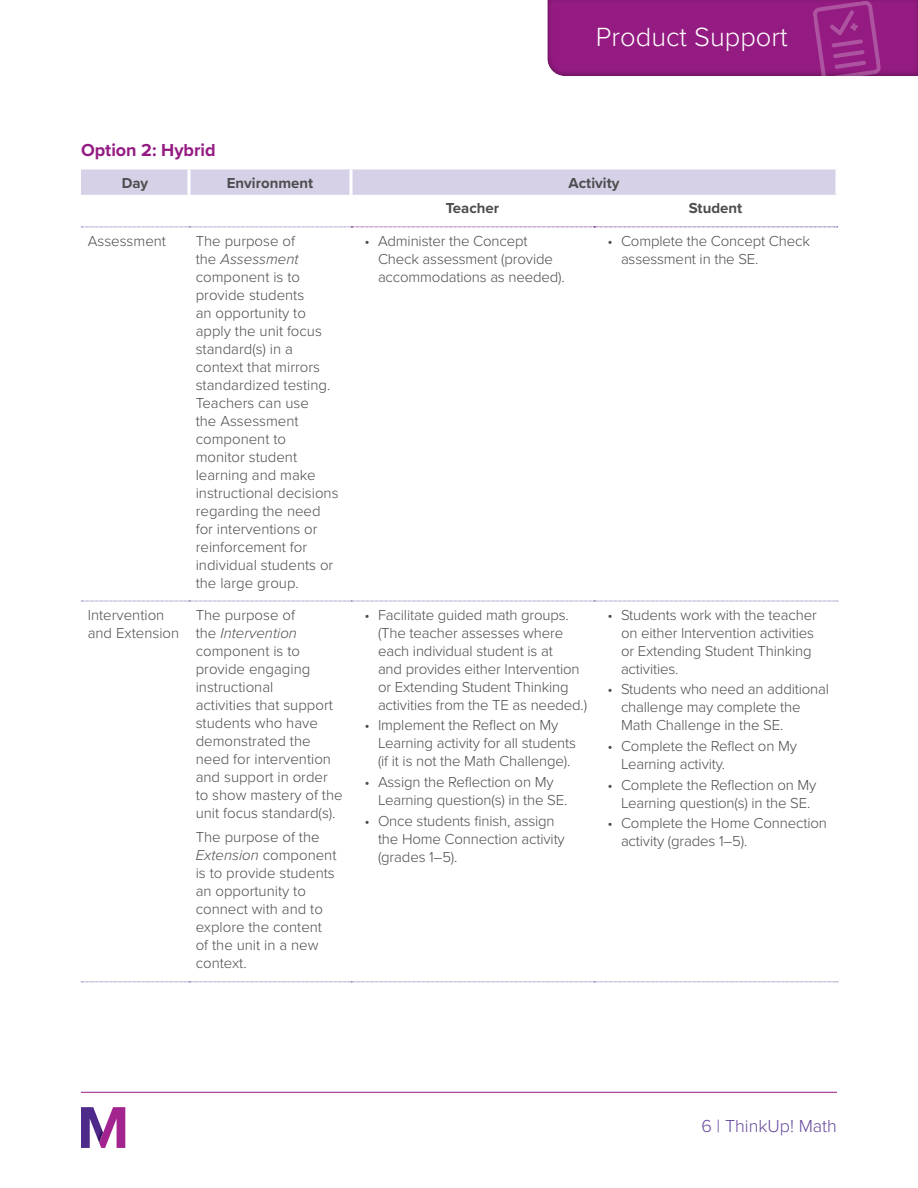
<style>
.page{position:relative;width:918px;height:1188px;background:#fff}
.page>*{position:absolute;margin:0;border:0;box-sizing:border-box;transform-origin:0 0}
.t1{font:300 27.3px "Proxima Nova";color:#fff}
.Cluster_heading{font:700 18px "Proxima Nova";color:#941b82}
.t2{font:300 18px "Proxima Nova";color:#66489d}
.t3{font:300 15px/18px "Proxima Nova";letter-spacing:-.01em;color:#4d4d4f}
.Table_Head{font:700 15px "Proxima Nova";color:#4d4d4f}
.s1{font-style:italic}
</style>
<div class="page">
<div style="left:547px;top:0;width:371px;height:78px;background:#f9f9f9"></div>
<svg style="left:547px;top:0;width:371px;height:76px;background:#952083"></svg>
<div style="left:81px;top:169px;width:755px;height:26px;background:#d6d1e7"></div>
<hr style="left:188px;top:169px;width:2px;height:26px;background:#fff">
<hr style="left:350px;top:169px;width:2px;height:26px;background:#fff">
<svg style="left:81px;top:601px;width:757px;height:1px"></svg>
<svg style="left:81px;top:982px;width:757px;height:1px"></svg>
<svg style="left:81px;top:227px;width:757px;height:1px"></svg>
<hr style="left:81px;top:1092px;width:756px;height:1px;background:#941b82">
<svg style="left:81px;top:1107px;width:44px;height:41px"></svg>
<h1 class="t1" style="left:596px;top:17px;width:193px">Product Support</h1>
<p class="Cluster_heading" style="left:81px;top:137px;width:136px">Option 2: Hybrid</p>
<p class="Table_Head" style="left:122px;top:172px;width:28px">Day</p>
<p class="Table_Head" style="left:227px;top:172px;width:88px">Environment</p>
<p class="Table_Head" style="left:569px;top:172px;width:52px">Activity</p>
<p class="Table_Head" style="left:446px;top:197px;width:55px">Teacher</p>
<p class="Table_Head" style="left:689px;top:197px;width:55px">Student</p>
<p class="t3" style="left:88px;top:231px;width:80px">Assessment</p>
<p class="t3" style="left:196px;top:231px;width:144px">The purpose of<br>the <span class="s1">Assessment </span>component is to provide students<br>an opportunity to apply the unit focus standard(s) in a context that mirrors standardized testing.<br>Teachers can use<br>the Assessment component to monitor student learning and make instructional decisions regarding the need for interventions or reinforcement for individual students or the large group.</p>
<p class="t3" style="left:378px;top:231px;width:188px;text-indent:-14px">• Administer the Concept<br>Check assessment (provide accommodations as needed).</p>
<p class="t3" style="left:621px;top:231px;width:191px;text-indent:-14px">• Complete the Concept Check assessment in the SE.</p>
<p class="t3" style="left:88px;top:605px;width:93px">Intervention and Extension</p>
<p class="t3" style="left:196px;top:605px;width:148px">The purpose of<br>the <span class="s1">Intervention </span>component is to provide engaging instructional<br>activities that support students who have demonstrated the need for intervention and support in order to show mastery of the unit focus standard(s).</p>
<p class="t3" style="left:196px;top:828px;width:142px">The purpose of the<br><span class="s1">Extension</span> component is to provide students an opportunity to connect with and to explore the content of the unit in a new context.</p>
<p class="t3" style="left:621px;top:605px;width:197px;text-indent:-14px">• Students work with the teacher on either Intervention activities or Extending Student Thinking activities.</p>
<p class="t3" style="left:621px;top:679px;width:210px;text-indent:-14px">• Students who need an additional challenge may complete the<br>Math Challenge in the SE.</p>
<p class="t3" style="left:621px;top:736px;width:177px;text-indent:-14px">• Complete the Reflect on My<br>Learning activity.</p>
<p class="t3" style="left:608px;top:775px;width:210px;text-align:center">• Complete the Reflection on My<br>Learning question(s) in the SE.</p>
<p class="t3" style="left:621px;top:814px;width:207px;text-indent:-14px">• Complete the Home Connection activity (grades 1–5).</p>
<p class="t3" style="left:378px;top:605px;width:211px;text-indent:-14px">• Facilitate guided math groups. (The teacher assesses where each individual student is at<br>and provides either Intervention or Extending Student Thinking activities from the TE as needed.)</p>
<p class="t3" style="left:378px;top:715px;width:199px;text-indent:-14px">• Implement the Reflect on My<br>Learning activity for all students (if it is not the Math Challenge).</p>
<p class="t3" style="left:378px;top:772px;width:191px;text-indent:-14px">• Assign the Reflection on My<br>Learning question(s) in the SE.</p>
<p class="t3" style="left:378px;top:811px;width:188px;text-indent:-14px">• Once students finish, assign the Home Connection activity (grades 1–5).</p>
<p class="t2" style="left:701px;top:1112px;width:137px">6 | ThinkUp! Math</p>
</div>
